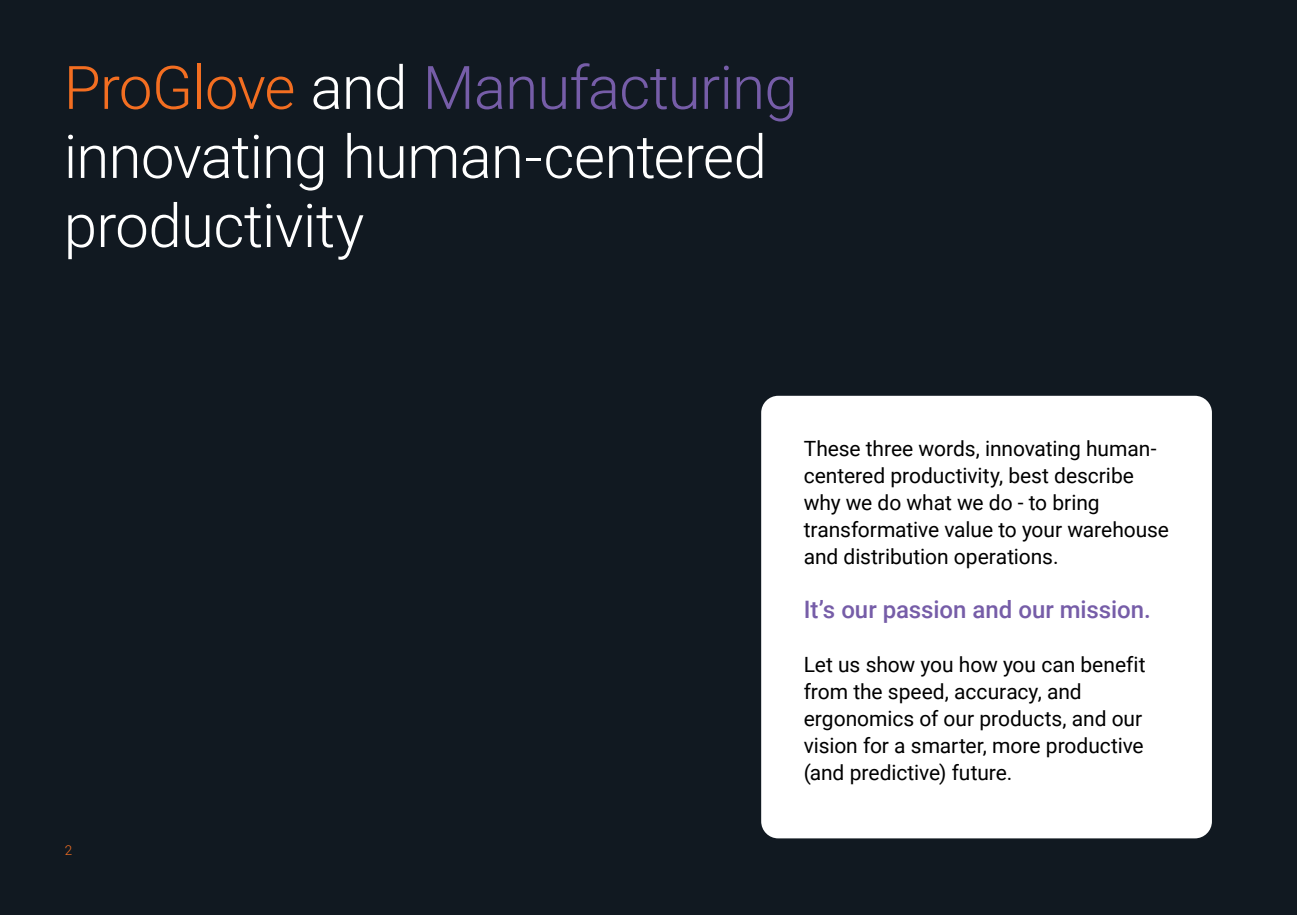
<style>
.page{position:relative;width:1297px;height:915px;background:#fff}
.page>*{position:absolute;margin:0;border:0;box-sizing:border-box;transform-origin:0 0}
.t1{font:300 60px/69px "Roboto";letter-spacing:-.015em;color:#fff}
.t2{font:500 24px "Roboto";color:#765da8}
.t3{font:21px/27px "Roboto";letter-spacing:-.005em;color:#000}
.t4{font:300 13.5px "Roboto";color:#f36e21}
.s1{color:#f36e21}
.s2{color:#765da8}
</style>
<div class="page">
<div style="left:0;top:0;width:1297px;height:914px;background:#111921"></div>
<div style="left:761px;top:395px;width:451px;height:443px;background:#fff;border-radius:17px"></div>
<h1 class="t1" style="left:64px;top:51px;width:735px"><span class="s1">ProGlove</span> and <span class="s2">Manufacturing </span>innovating human-centered productivity</h1>
<p class="t4" style="left:65px;top:836px;width:9px">2</p>
<p class="t4" style="left:65px;top:840px;width:9px">2</p>
<p class="t3" style="left:804px;top:433px;width:367px">These three words, innovating human&shy;centered productivity, best describe why we do what we do - to bring transformative value to your warehouse and distribution operations.</p>
<p class="t2" style="left:804px;top:592px;width:349px">It’s our passion and our mission.</p>
<p class="t3" style="left:804px;top:649px;width:343px">Let us show you how you can benefit from the speed, accuracy, and ergonomics of our products, and our vision for a smarter, more productive (and predictive) future.</p>
</div>
